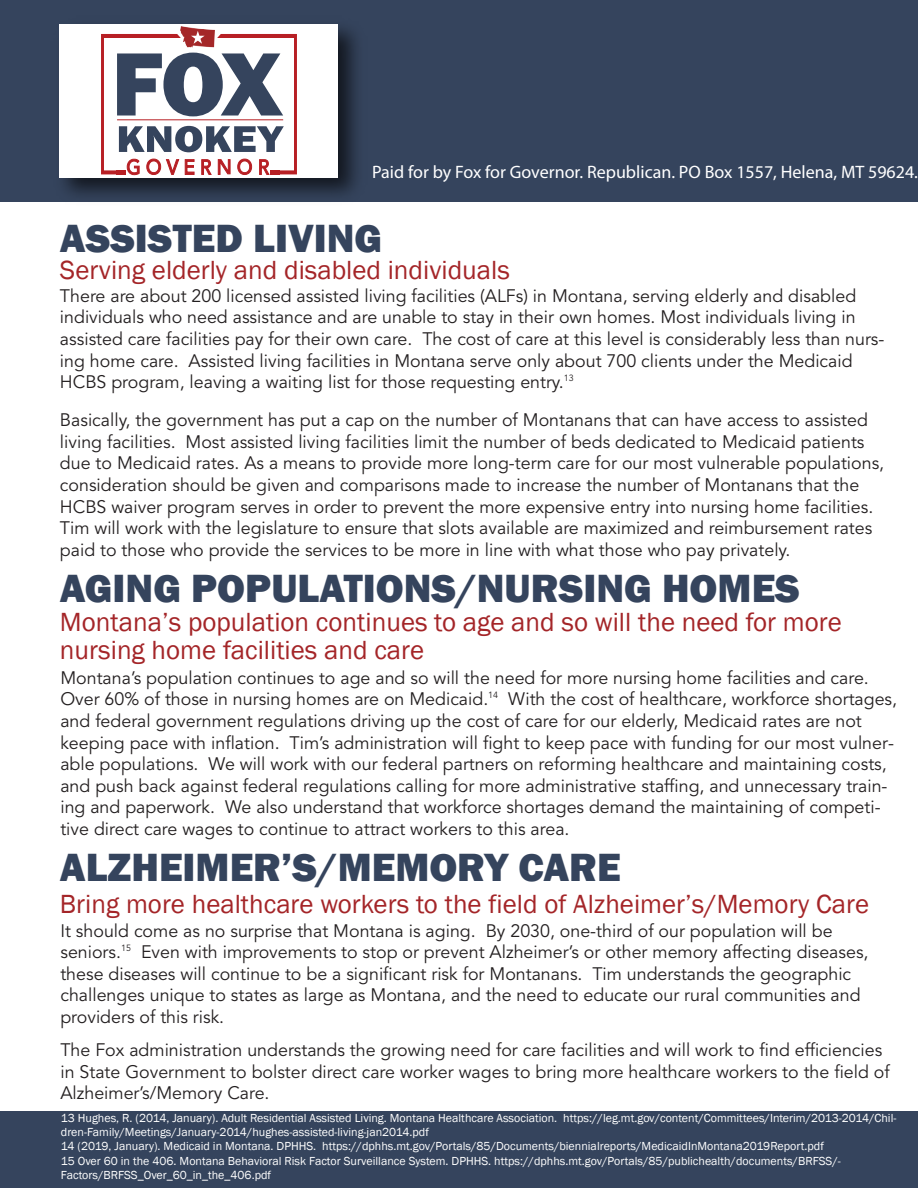
<style>
.page{position:relative;width:918px;height:1188px;background:#35445d}
.page>*{position:absolute;margin:0;border:0;box-sizing:border-box;transform-origin:0 0}
.t1{font:800 40.5px "Franklin Gothic";color:#35445d}
.t2{font:27px/28.5px "Franklin Gothic";color:#a42528}
.t3{font:18px/21.6px "Avenir LT Std";color:#231f20}
.t4{font:18px "Myriad Pro";color:#fff}
.t5{font:12px/14.4px "Franklin Gothic";color:#fff}
</style>
<div class="page">
<div style="left:0;top:202px;width:918px;height:909px;background:#fff"></div>
<img style="left:59px;top:24px;width:298px;height:172px">
<div style="left:60px;top:24px;width:278px;height:154px;background:#fff"></div>
<img style="left:181px;top:27px;width:34px;height:4px">
<svg style="left:101px;top:31px;width:196px;height:144px"></svg>
<p class="t4" style="left:372px;top:160px;width:547px">Paid for by Fox for Governor. Republican. PO Box 1557, Helena, MT 59624.</p>
<h1 class="t1" style="left:60px;top:212px;width:324px">ASSISTED LIVING</h1>
<h2 class="t2" style="left:60px;top:257px;width:451px">Serving elderly and disabled individuals</h2>
<p class="t3" style="left:60px;top:285px;width:826px">There are about 200 licensed assisted living facilities (ALFs) in Montana, serving elderly and disabled individuals who need assistance and are unable to stay in their own homes. Most individuals living in assisted care facilities pay for their own care. The cost of care at this level is considerably less than nurs&shy;ing home care. Assisted living facilities in Montana serve only about 700 clients under the Medicaid HCBS program, leaving a waiting list for those requesting entry.<sup>13</sup></p>
<p class="t3" style="left:60px;top:410px;width:826px">Basically, the government has put a cap on the number of Montanans that can have access to assisted living facilities. Most assisted living facilities limit the number of beds dedicated to Medicaid patients due to Medicaid rates. As a means to provide more long-term care for our most vulnerable populations, consideration should be given and comparisons made to increase the number of Montanans that the HCBS waiver program serves in order to prevent the more expensive entry into nursing home facilities.<br>Tim will work with the legislature to ensure that slots available are maximized and reimbursement rates paid to those who provide the services to be more in line with what those who pay privately.</p>
<h1 class="t1" style="left:60px;top:562px;width:741px">AGING POPULATIONS/NURSING HOMES</h1>
<h2 class="t2" style="left:60px;top:608px;width:783px">Montana’s population continues to age and so will the need for more nursing home facilities and care</h2>
<p class="t3" style="left:60px;top:667px;width:838px">Montana’s population continues to age and so will the need for more nursing home facilities and care.<br>Over 60% of those in nursing homes are on Medicaid.<sup>14</sup> With the cost of healthcare, workforce shortages, and federal government regulations driving up the cost of care for our elderly, Medicaid rates are not keeping pace with inflation. Tim’s administration will fight to keep pace with funding for our most vulner&shy;able populations. We will work with our federal partners on reforming healthcare and maintaining costs, and push back against federal regulations calling for more administrative staffing, and unnecessary train&shy;ing and paperwork. We also understand that workforce shortages demand the maintaining of competi&shy;tive direct care wages to continue to attract workers to this area.</p>
<h1 class="t1" style="left:60px;top:841px;width:562px">ALZHEIMER’S/MEMORY CARE</h1>
<h2 class="t2" style="left:60px;top:890px;width:811px">Bring more healthcare workers to the field of Alzheimer’s/Memory Care</h2>
<p class="t3" style="left:60px;top:920px;width:810px">It should come as no surprise that Montana is aging. By 2030, one-third of our population will be seniors.<sup>15</sup> Even with improvements to stop or prevent Alzheimer’s or other memory affecting diseases, these diseases will continue to be a significant risk for Montanans. Tim understands the geographic challenges unique to states as large as Montana, and the need to educate our rural communities and providers of this risk.</p>
<p class="t3" style="left:60px;top:1040px;width:831px">The Fox administration understands the growing need for care facilities and will work to find efficiencies in State Government to bolster direct care worker wages to bring more healthcare workers to the field of<br>Alzheimer’s/Memory Care.</p>
<p class="t5" style="left:61px;top:1111px;width:837px">13 Hughes, R. (2014, January). Adult Residential Assisted Living. Montana Healthcare Association. https://leg.mt.gov/content/Committees/Interim/2013-2014/Chil&shy;dren-Family/Meetings/January-2014/hughes-assisted-living-jan2014.pdf<br>14 (2019, January). Medicaid in Montana. DPHHS. https://dphhs.mt.gov/Portals/85/Documents/biennialreports/MedicaidInMontana2019Report.pdf<br>15 Over 60 in the 406. Montana Behavioral Risk Factor Surveillance System. DPHHS. https://dphhs.mt.gov/Portals/85/publichealth/documents/BRFSS/- Factors/BRFSS_Over_60_in_the_406.pdf</p>
</div>
